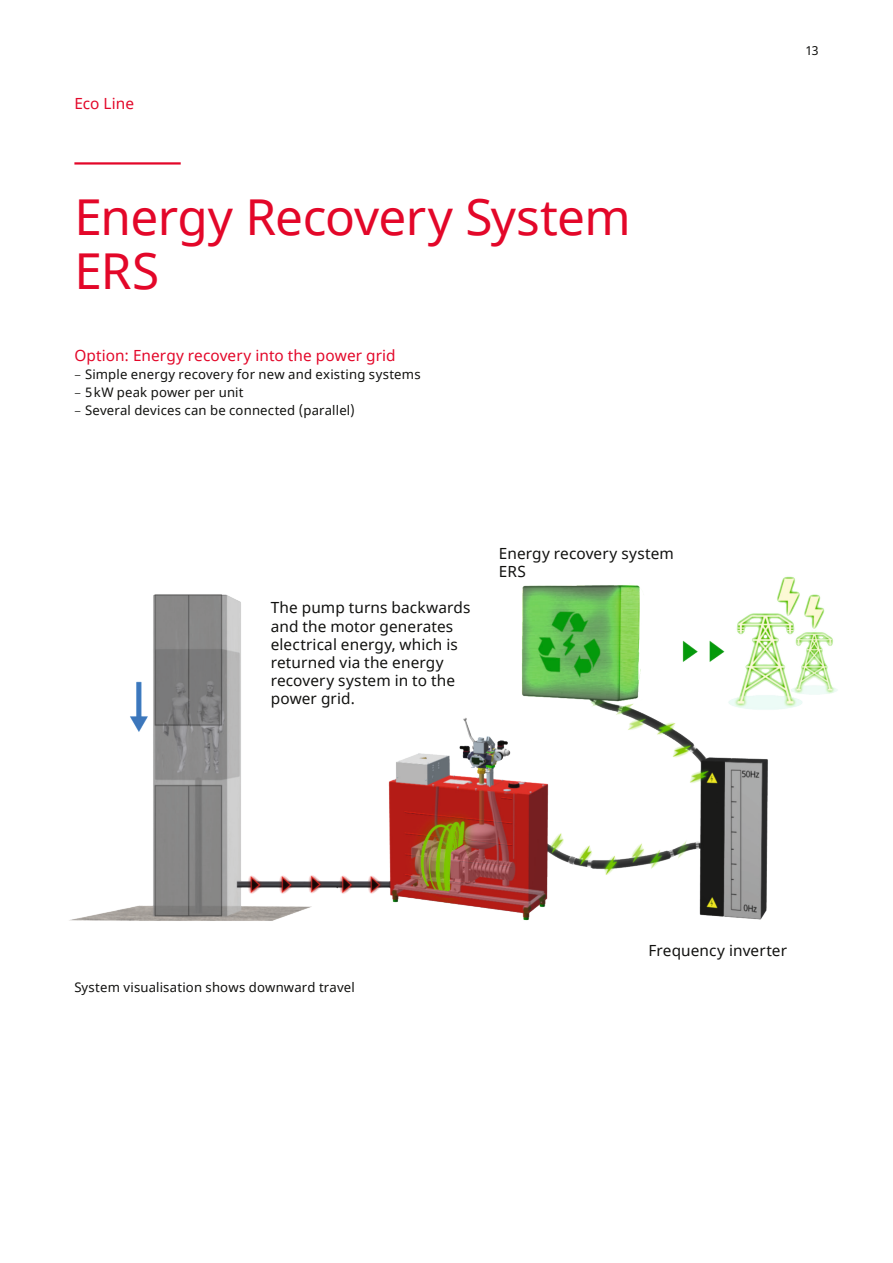
<style>
.page{position:relative;width:893px;height:1263px;background:#fff}
.page>*{position:absolute;margin:0;border:0;box-sizing:border-box;transform-origin:0 0}
.t1{font:49.5px/54px "Noto Sans";letter-spacing:-.015em;color:#e30729}
.t2{font:15.3px/18px "Noto Sans";letter-spacing:.005em;color:#11110f}
.t3{font:15.3px "Noto Sans";letter-spacing:.005em;color:#e30729}
.t4{font:13.2px "Noto Sans";letter-spacing:.015em;color:#11110f}
.t5{font:12.3px "Noto Sans";color:#11110f}
.s1{font-weight:300}
</style>
<div class="page">
<img style="left:69px;top:576px;width:769px;height:345px">
<hr style="left:74px;top:162px;width:107px;height:3px;background:#e30729">
<p class="t3" style="left:74px;top:93px;width:61px">Eco Line</p>
<h1 class="t1" style="left:74px;top:192px;width:558px">Energy Recovery System<br>ERS</h1>
<p class="t3" style="left:74px;top:345px;width:323px">Option: Energy recovery into the power grid</p>
<p class="t4" style="left:74px;top:366px;width:348px"><span class="s1">–</span> Simple energy recovery for new and existing systems</p>
<p class="t4" style="left:74px;top:384px;width:171px"><span class="s1">–</span> 5kW peak power per unit</p>
<p class="t4" style="left:74px;top:402px;width:282px"><span class="s1">–</span> Several devices can be connected (parallel)</p>
<p class="t2" style="left:271px;top:599px;width:201px">The pump turns backwards and the motor generates electrical energy, which is returned via the energy recovery system in to the power grid.</p>
<p class="t2" style="left:499px;top:545px;width:176px">Energy recovery system<br>ERS</p>
<p class="t5" style="left:805px;top:43px;width:15px">13</p>
<p class="t4" style="left:74px;top:978px;width:282px">System visualisation shows downward travel</p>
<p class="t2" style="left:648px;top:941px;width:140px">Frequency inverter</p>
</div>
